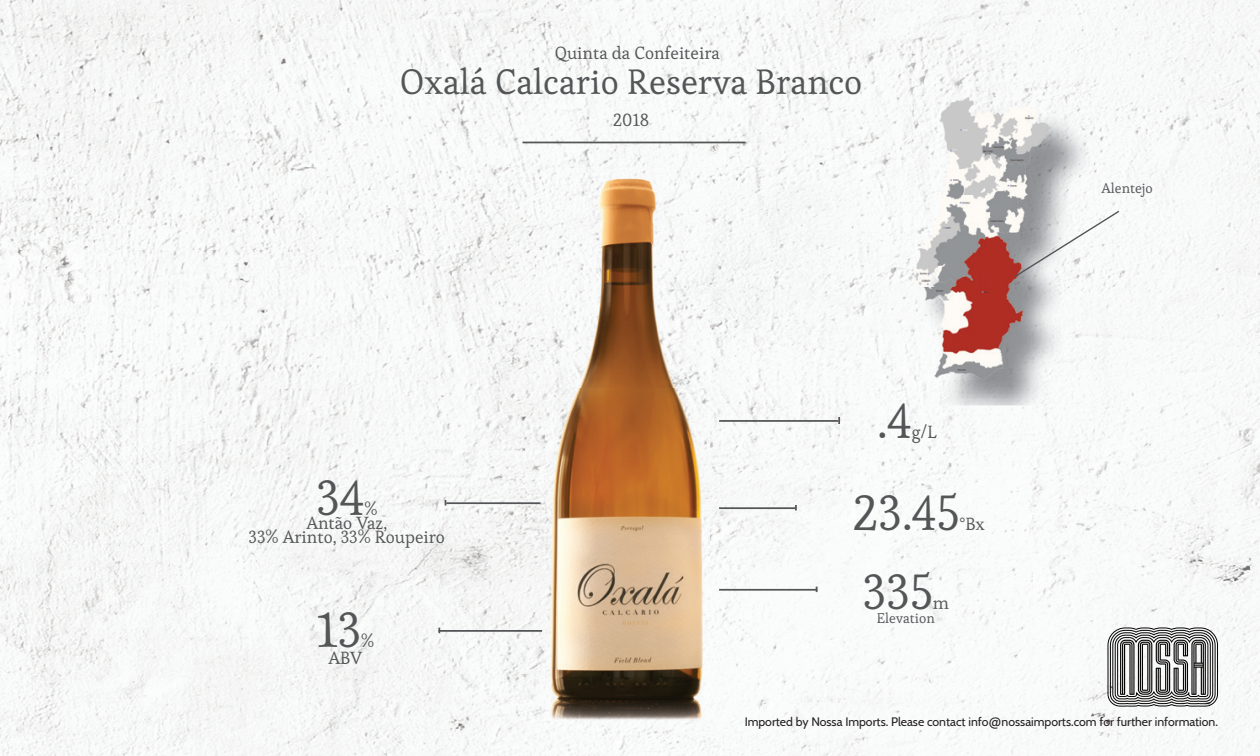
<style>
.page{position:relative;width:1260px;height:756px;background:#fff}
.page>*{position:absolute;margin:0;border:0;box-sizing:border-box;transform-origin:0 0}
.t1{font:49px "Esteban";color:#545557}
.t2{font:35px "Esteban";color:#545557}
.t3{font:17.5px/17.5px "Esteban";color:#545557}
.t4{font:14px "Esteban";color:#545557}
.t5{font:12.25px "Cabin";color:#231f20}
</style>
<div class="page">
<img style="left:1032px;top:0;width:228px;height:756px">
<img style="left:0;top:0;width:1032px;height:167px">
<img style="left:689px;top:337px;width:343px;height:419px">
<img style="left:709px;top:167px;width:205px;height:170px">
<img style="left:0;top:167px;width:683px;height:84px">
<img style="left:0;top:673px;width:689px;height:83px">
<img style="left:0;top:251px;width:546px;height:422px">
<hr style="left:446px;top:502px;width:94px;height:2px;background:#545557">
<hr style="left:438px;top:630px;width:104px;height:2px;background:#545557">
<hr style="left:719px;top:589px;width:98px;height:2px;background:#545557">
<hr style="left:719px;top:507px;width:76px;height:2px;background:#545557">
<svg style="left:795px;top:505px;width:2px;height:6px"></svg>
<hr style="left:719px;top:420px;width:119px;height:2px;background:#545557">
<svg style="left:838px;top:417px;width:2px;height:7px"></svg>
<img style="left:546px;top:168px;width:163px;height:552px">
<hr style="left:522px;top:142px;width:224px;height:1px;background:#545557">
<img style="left:920px;top:104px;width:173px;height:301px">
<img style="left:914px;top:97px;width:68px;height:93px">
<img style="left:982px;top:97px;width:69px;height:7px">
<img style="left:914px;top:201px;width:6px;height:178px">
<img style="left:920px;top:104px;width:131px;height:275px">
<svg style="left:1013px;top:209px;width:108px;height:70px"></svg>
<svg style="left:1107px;top:627px;width:111px;height:80px"></svg>
<h3 class="t3" style="left:555px;top:45px;width:167px">Quinta da Confeiteira</h3>
<h2 class="t2" style="left:400px;top:60px;width:464px">Oxalá Calcario Reserva Branco</h2>
<h3 class="t3" style="left:613px;top:111px;width:38px">2018</h3>
<h1 class="t1" style="left:877px;top:390px;width:36px">.4</h1>
<h3 class="t3" style="left:912px;top:423px;width:27px">g/L</h3>
<h1 class="t1" style="left:316px;top:467px;width:50px">34</h1>
<h3 class="t3" style="left:365px;top:500px;width:15px">%</h3>
<h3 class="t3" style="left:306px;top:514px;width:82px">Antão Vaz,</h3>
<h3 class="t3" style="left:249px;top:528px;width:198px">33% Arinto, 33% Roupeiro</h3>
<h1 class="t1" style="left:317px;top:599px;width:46px">13</h1>
<h3 class="t3" style="left:328px;top:632px;width:47px;text-indent:33px">%<br>ABV</h3>
<h1 class="t1" style="left:853px;top:482px;width:108px">23.45</h1>
<h3 class="t3" style="left:959px;top:515px;width:27px">°Bx</h3>
<h1 class="t1" style="left:862px;top:561px;width:72px">335</h1>
<h3 class="t3" style="left:933px;top:594px;width:18px">m</h3>
<p class="t4" style="left:877px;top:609px;width:60px">Elevation</p>
<p class="t4" style="left:1102px;top:179px;width:53px">Alentejo</p>
<p class="t5" style="left:745px;top:712px;width:475px">Imported by Nossa Imports. Please contact info@nossaimports.com for further information.</p>
</div>
